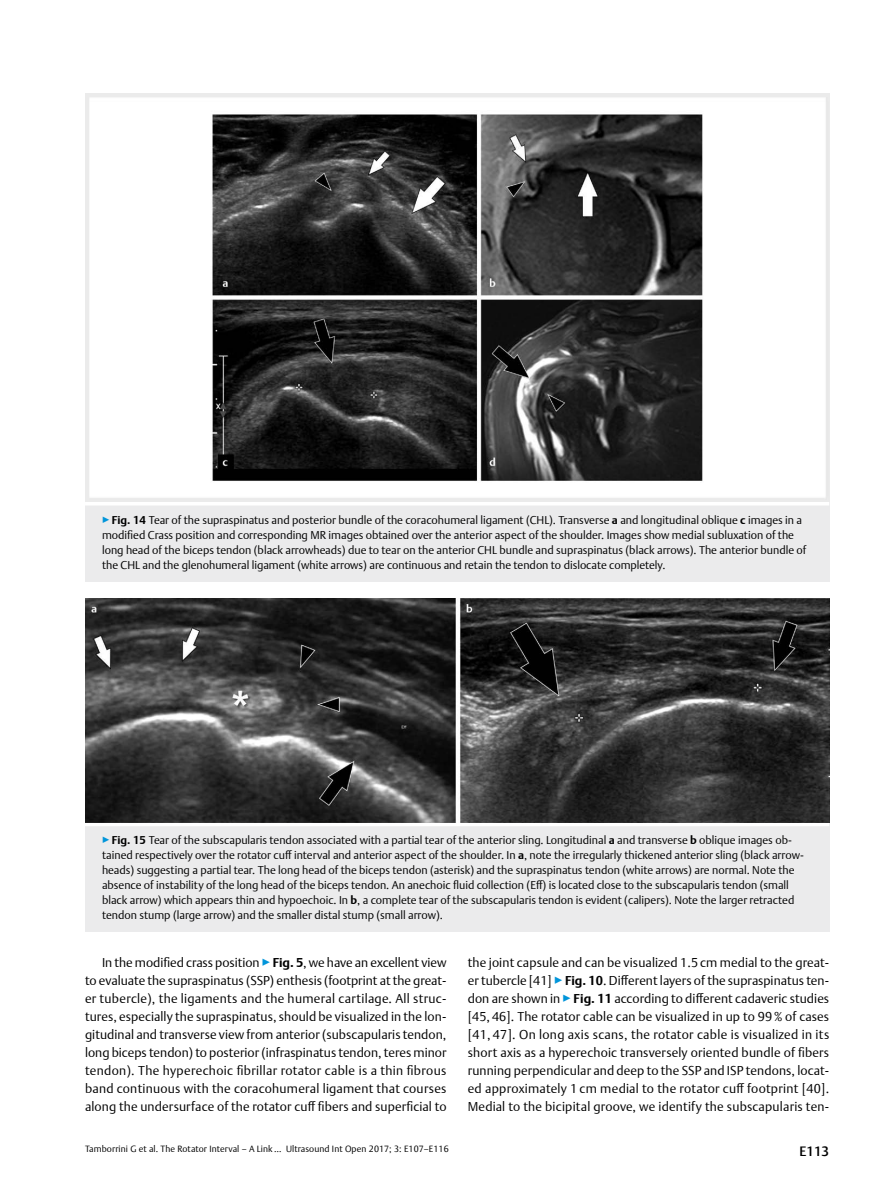
<style>
.page{position:relative;width:893px;height:1191px;background:#fff}
.page>*{position:absolute;margin:0;border:0;box-sizing:border-box;transform-origin:0 0}
.t1{font:500 13.5px "Thieme Argo 2011";color:#000}
.t2{font:300 12.75px/18px "Thieme Argo 2011";letter-spacing:.01em;color:#000;text-align:justify}
.t3{font:300 11.25px/15px "Thieme Argo 2011";color:#000}
.t4{font:300 9px "Thieme Argo 2011";letter-spacing:.01em;color:#000}
.s1{color:#0095da}
.s2{font-weight:700}
</style>
<div class="page">
<div style="left:85px;top:502px;width:744px;height:79px;background:#ebebec"></div>
<hr style="left:85px;top:502px;width:744px;height:3px;background:#fff">
<img style="left:85px;top:94px;width:744px;height:408px">
<div style="left:85px;top:822px;width:744px;height:110px;background:#ebebec"></div>
<svg style="left:85px;top:822px;width:744px;height:4px;background:#cdcdcd"></svg>
<img style="left:85px;top:598px;width:744px;height:224px">
<p class="t3" style="left:102px;top:512px;width:706px"><span class="s1">▶</span><span class="s2">Fig. 14</span> Tear of the supraspinatus and posterior bundle of the coracohumeral ligament (CHL). Transverse <span class="s2">a</span> and longitudinal oblique <span class="s2">c</span> images in a modified Crass position and corresponding MR images obtained over the anterior aspect of the shoulder. Images show medial subluxation of the long head of the biceps tendon (black arrowheads) due to tear on the anterior CHL bundle and supraspinatus (black arrows). The anterior bundle of the CHL and the glenohumeral ligament (white arrows) are continuous and retain the tendon to dislocate completely.</p>
<p class="t3" style="left:102px;top:832px;width:703px"><span class="s1">▶</span><span class="s2">Fig. 15</span> Tear of the subscapularis tendon associated with a partial tear of the anterior sling. Longitudinal <span class="s2">a</span> and transverse <span class="s2">b</span> oblique images ob&shy;tained respectively over the rotator cuff interval and anterior aspect of the shoulder. In <span class="s2">a</span>, note the irregularly thickened anterior sling (black arrow&shy;heads) suggesting a partial tear. The long head of the biceps tendon (asterisk) and the supraspinatus tendon (white arrows) are normal. Note the absence of instability of the long head of the biceps tendon. An anechoic fluid collection (Eff) is located close to the subscapularis tendon (small black arrow) which appears thin and hypoechoic. In <span class="s2">b</span>, a complete tear of the subscapularis tendon is evident (calipers). Note the larger retracted tendon stump (large arrow) and the smaller distal stump (small arrow).</p>
<p class="t2" style="left:85px;top:953px;width:363px;text-indent:17px">In the modified crass position <span class="s1">▶</span><span class="s2">Fig. 5</span>, we have an excellent view to evaluate the supraspinatus (SSP) enthesis (footprint at the great&shy;er tubercle), the ligaments and the humeral cartilage. All struc&shy;tures, especially the supraspinatus, should be visualized in the lon&shy;gitudinal and transverse view from anterior (subscapularis tendon, long biceps tendon) to posterior (infraspinatus tendon, teres minor tendon). The hyperechoic fibrillar rotator cable is a thin fibrous band continuous with the coracohumeral ligament that courses along the undersurface of the rotator cuff fibers and superficial to</p>
<p class="t2" style="left:468px;top:953px;width:363px">the joint capsule and can be visualized 1.5 cm medial to the great&shy;er tubercle [41] <span class="s1">▶</span><span class="s2">Fig. 10</span>. Different layers of the supraspinatus ten&shy;don are shown in <span class="s1">▶</span><span class="s2">Fig. 11</span> according to different cadaveric studies [45, 46]. The rotator cable can be visualized in up to 99% of cases [41, 47]. On long axis scans, the rotator cable is visualized in its short axis as a hyperechoic transversely oriented bundle of fibers running perpendicular and deep to the SSP and ISP tendons, locat&shy;ed approximately 1 cm medial to the rotator cuff footprint [40].<br>Medial to the bicipital groove, we identify the subscapularis ten-</p>
<p class="t4" style="left:85px;top:1143px;width:365px">Tamborrini G et al. The Rotator Interval – A Link … Ultrasound Int Open 2017; 3: E107–E116</p>
<p class="t1" style="left:799px;top:1142px;width:31px">E113</p>
</div>
